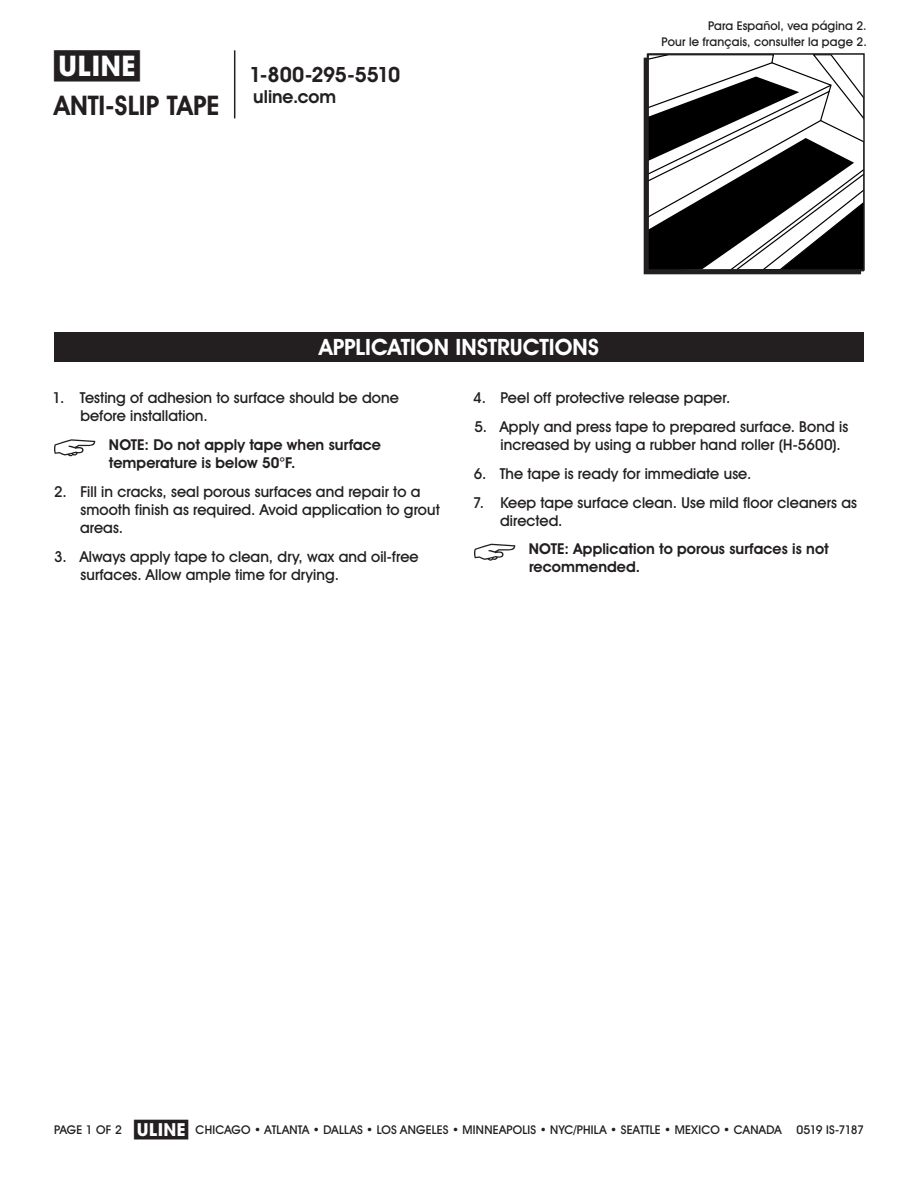
<style>
.page{position:relative;width:918px;height:1188px;background:#fff}
.page>*{position:absolute;margin:0;border:0;box-sizing:border-box;transform-origin:0 0}
.t1{font:700 28.5px "Uline Two Knine";color:#231f20}
.t2{font:700 27px "Uline Two Knine";letter-spacing:-.005em;color:#231f20}
.t3{font:700 22.5px "Uline Two Knine";color:#fff}
.t4{font:700 21px "Uline Two Knine";letter-spacing:-.02em;color:#231f20}
.t5{font:700 18px "Uline Two Knine";color:#231f20}
.t6{font:15px/18px "Uline Two Knine";letter-spacing:.005em;color:#231f20}
.t7{font:700 15px/18px "Uline Two Knine";letter-spacing:.005em;color:#231f20}
.t8{font:12px/16.8px "Uline Two Knine";letter-spacing:.015em;color:#231f20;text-align:right}
.t9{font:12px "Uline Two Knine";letter-spacing:-.05em;color:#231f20}
.s1{font-size:18px}
</style>
<div class="page">
<hr style="left:234px;top:50px;width:1px;height:68px;background:#231f20">
<div style="left:54px;top:332px;width:810px;height:30px;background:#231f20"></div>
<svg style="left:54px;top:439px;width:41px;height:17px"></svg>
<svg style="left:474px;top:544px;width:41px;height:17px"></svg>
<div style="left:644px;top:58px;width:217px;height:216px;border:2px solid #231f20"></div>
<svg style="left:650px;top:56px;width:212px;height:212px"></svg>
<div style="left:647px;top:53px;width:218px;height:218px;border:2px solid #231f20"></div>
<h1 class="t1" style="left:54px;top:49px;width:87px">π</h1>
<h2 class="t2" style="left:54px;top:89px;width:167px">ANTI-SLIP TAPE</h2>
<h3 class="t4" style="left:249px;top:62px;width:152px">1-800-295-5510</h3>
<p class="t5" style="left:253px;top:86px;width:84px">uline.com</p>
<p class="t8" style="left:662px;top:17px;width:207px">Para Español, vea página 2.<br>Pour le français, consulter la page 2.</p>
<h3 class="t3" style="left:319px;top:334px;width:281px">APPLICATION INSTRUCTIONS</h3>
<p class="t6" style="left:81px;top:389px;width:320px;text-indent:-28px">1. Testing of adhesion to surface should be done before installation.</p>
<p class="t7" style="left:109px;top:436px;width:274px">NOTE: Do not apply tape when surface temperature is below 50°F.</p>
<p class="t6" style="left:80px;top:482px;width:361px;text-indent:-26px">2. Fill in cracks, seal porous surfaces and repair to a smooth finish as required. Avoid application to grout areas.</p>
<p class="t6" style="left:80px;top:547px;width:340px;text-indent:-26px">3. Always apply tape to clean, dry, wax and oil-free surfaces. Allow ample time for drying.</p>
<p class="t6" style="left:473px;top:389px;width:259px">4. Peel off protective release paper.</p>
<p class="t6" style="left:500px;top:418px;width:349px;text-indent:-26px">5. Apply and press tape to prepared surface. Bond is increased by using a rubber hand roller (H-5600).</p>
<p class="t6" style="left:474px;top:464px;width:279px">6. The tape is ready for immediate use.</p>
<p class="t6" style="left:500px;top:493px;width:358px;text-indent:-27px">7. Keep tape surface clean. Use mild floor cleaners as directed.</p>
<p class="t7" style="left:529px;top:540px;width:301px">NOTE: Application to porous surfaces is not recommended.</p>
<p class="t8" style="left:134px;top:1121px;width:649px"><span class="s1">π</span> CHICAGO • ATLANTA • DALLAS • LOS ANGELES • MINNEAPOLIS • NYC/PHILA • SEATTLE • MEXICO • CANADA</p>
<p class="t8" style="left:54px;top:1121px;width:69px">PAGE 1 OF 2</p>
<p class="t9" style="left:797px;top:1122px;width:69px">0519 IS-7187</p>
</div>
